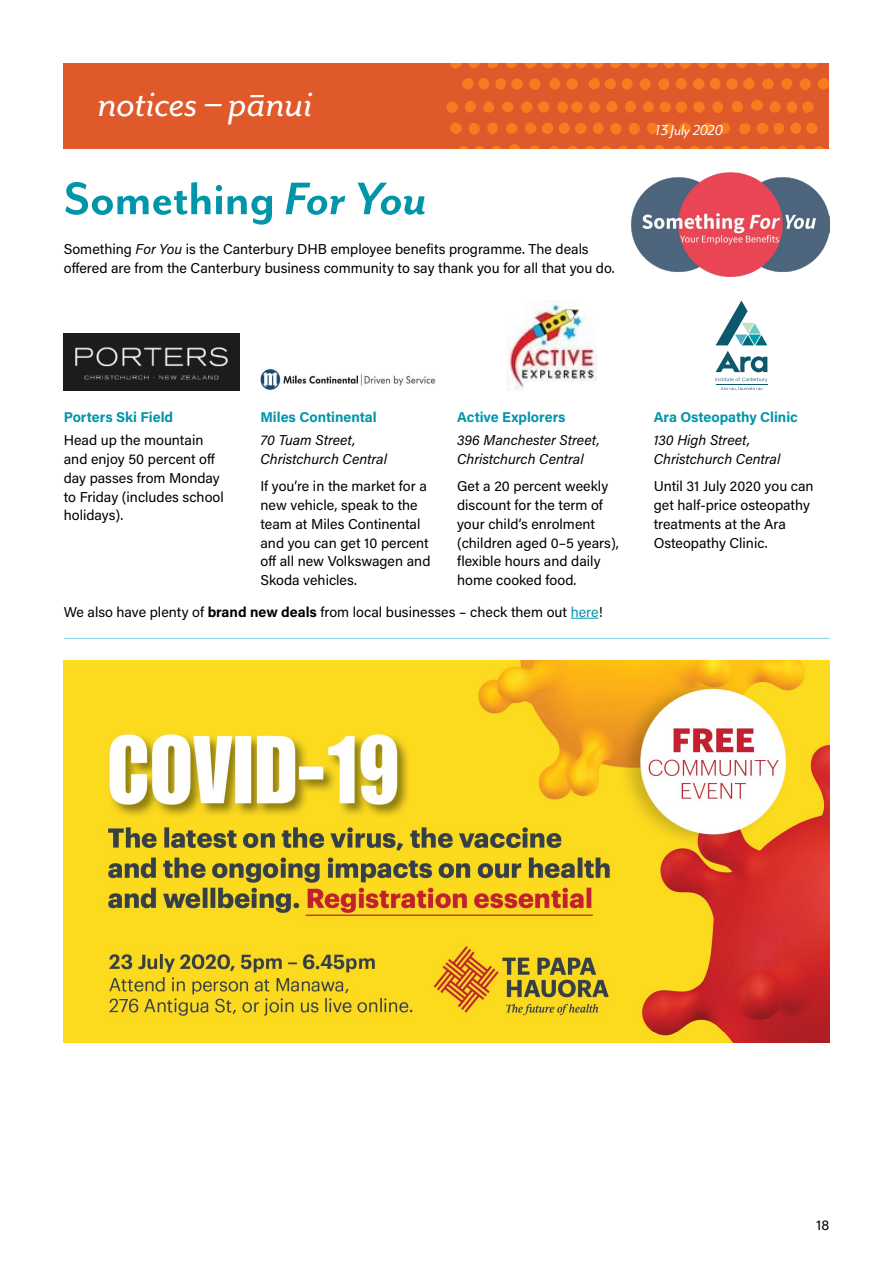
<style>
.page{position:relative;width:893px;height:1263px;background:#fff}
.page>*{position:absolute;margin:0;border:0;box-sizing:border-box;transform-origin:0 0}
.t1{font:700 52.5px "Mr Eaves San OT";letter-spacing:-.01em;color:#0095a9}
.t2{font:italic 43.5px "Mr Eaves San OT";letter-spacing:-.01em;color:#fff}
.t3{font:italic 16.5px "Mr Eaves San OT";letter-spacing:-.05em;color:#fff}
.t4{font:14.25px/18.8px "Acumin Pro";color:#000}
.t5{font:italic 14.25px/18.8px "Acumin Pro";color:#000}
.t6{font:700 14.25px "Acumin Pro";color:#0095a9}
.s1{font-style:italic}
.s2{font-weight:700}
.s3{color:#0095a9}
</style>
<div class="page">
<div style="left:64px;top:64px;width:765px;height:85px;background:#e0592a"></div>
<svg style="left:736px;top:64px;width:11px;height:4px"></svg>
<svg style="left:716px;top:64px;width:11px;height:5px"></svg>
<svg style="left:756px;top:64px;width:61px;height:5px"></svg>
<svg style="left:629px;top:64px;width:11px;height:4px"></svg>
<svg style="left:593px;top:64px;width:28px;height:5px"></svg>
<svg style="left:647px;top:64px;width:61px;height:5px"></svg>
<svg style="left:561px;top:64px;width:25px;height:5px"></svg>
<svg style="left:525px;top:64px;width:28px;height:5px"></svg>
<svg style="left:451px;top:64px;width:29px;height:5px"></svg>
<svg style="left:487px;top:64px;width:30px;height:4px"></svg>
<svg style="left:719px;top:122px;width:11px;height:12px"></svg>
<svg style="left:739px;top:122px;width:79px;height:13px"></svg>
<svg style="left:702px;top:123px;width:11px;height:11px"></svg>
<svg style="left:629px;top:123px;width:11px;height:12px"></svg>
<svg style="left:593px;top:122px;width:29px;height:13px"></svg>
<svg style="left:647px;top:122px;width:44px;height:12px"></svg>
<svg style="left:559px;top:122px;width:28px;height:12px"></svg>
<svg style="left:525px;top:122px;width:28px;height:12px"></svg>
<svg style="left:450px;top:122px;width:30px;height:13px"></svg>
<svg style="left:487px;top:123px;width:30px;height:11px"></svg>
<svg style="left:509px;top:144px;width:11px;height:5px"></svg>
<svg style="left:529px;top:145px;width:10px;height:4px"></svg>
<svg style="left:549px;top:146px;width:10px;height:3px"></svg>
<svg style="left:459px;top:145px;width:42px;height:4px"></svg>
<svg style="left:814px;top:146px;width:10px;height:3px"></svg>
<svg style="left:636px;top:145px;width:10px;height:4px"></svg>
<svg style="left:655px;top:145px;width:27px;height:4px"></svg>
<svg style="left:568px;top:145px;width:59px;height:4px"></svg>
<svg style="left:690px;top:146px;width:24px;height:3px"></svg>
<svg style="left:723px;top:146px;width:27px;height:3px"></svg>
<svg style="left:796px;top:145px;width:10px;height:4px"></svg>
<svg style="left:759px;top:146px;width:10px;height:3px"></svg>
<svg style="left:778px;top:146px;width:9px;height:3px"></svg>
<svg style="left:529px;top:78px;width:12px;height:12px"></svg>
<svg style="left:462px;top:78px;width:27px;height:12px"></svg>
<svg style="left:549px;top:78px;width:11px;height:12px"></svg>
<svg style="left:495px;top:78px;width:28px;height:12px"></svg>
<svg style="left:817px;top:78px;width:12px;height:12px"></svg>
<svg style="left:566px;top:78px;width:12px;height:12px"></svg>
<svg style="left:640px;top:78px;width:11px;height:12px"></svg>
<svg style="left:658px;top:78px;width:12px;height:12px"></svg>
<svg style="left:676px;top:78px;width:11px;height:12px"></svg>
<svg style="left:588px;top:78px;width:45px;height:12px"></svg>
<svg style="left:693px;top:78px;width:11px;height:12px"></svg>
<svg style="left:710px;top:78px;width:45px;height:12px"></svg>
<svg style="left:800px;top:78px;width:11px;height:12px"></svg>
<svg style="left:762px;top:78px;width:12px;height:11px"></svg>
<svg style="left:781px;top:78px;width:11px;height:12px"></svg>
<svg style="left:751px;top:99px;width:12px;height:12px"></svg>
<svg style="left:732px;top:101px;width:11px;height:11px"></svg>
<svg style="left:712px;top:101px;width:11px;height:12px"></svg>
<svg style="left:770px;top:101px;width:44px;height:12px"></svg>
<svg style="left:625px;top:101px;width:11px;height:12px"></svg>
<svg style="left:606px;top:101px;width:12px;height:12px"></svg>
<svg style="left:589px;top:101px;width:11px;height:12px"></svg>
<svg style="left:643px;top:101px;width:62px;height:12px"></svg>
<svg style="left:557px;top:101px;width:26px;height:12px"></svg>
<svg style="left:521px;top:101px;width:29px;height:12px"></svg>
<svg style="left:446px;top:101px;width:30px;height:12px"></svg>
<svg style="left:502px;top:102px;width:12px;height:11px"></svg>
<svg style="left:483px;top:101px;width:11px;height:12px"></svg>
<img style="left:631px;top:173px;width:198px;height:104px">
<svg style="left:571px;top:618px;width:28px;height:1px"></svg>
<img style="left:64px;top:334px;width:175px;height:56px">
<img style="left:260px;top:369px;width:175px;height:21px">
<img style="left:506px;top:300px;width:91px;height:90px">
<svg style="left:716px;top:300px;width:51px;height:45px"></svg>
<svg style="left:716px;top:351px;width:51px;height:39px"></svg>
<hr style="left:716px;top:384px;width:51px;height:1px;background:#0e586e">
<img style="left:64px;top:660px;width:765px;height:383px">
<hr style="left:64px;top:638px;width:766px;height:1px;background:#87d1e6">
<h2 class="t2" style="left:98px;top:80px;width:216px">notices – pa–nui</h2>
<h1 class="t1" style="left:64px;top:170px;width:365px">Something <span class="s1">For You</span></h1>
<p class="t4" style="left:64px;top:239px;width:552px">Something <span class="s1">For You</span> is the Canterbury DHB employee benefits programme. The deals offered are from the Canterbury business community to say thank you for all that you do.</p>
<p class="t3" style="left:654px;top:121px;width:71px">13 July 2020</p>
<p class="t6" style="left:64px;top:407px;width:111px">Porters Ski Field</p>
<p class="t4" style="left:64px;top:430px;width:162px">Head up the mountain and enjoy 50 percent off day passes from Monday to Friday (includes school holidays).</p>
<p class="t6" style="left:260px;top:407px;width:118px">Miles Continental</p>
<p class="t5" style="left:260px;top:430px;width:128px">70 Tuam Street,<br>Christchurch Central</p>
<p class="t4" style="left:260px;top:476px;width:172px">If you’re in the market for a new vehicle, speak to the team at Miles Continental and you can get 10 percent off all new Volkswagen and<br>Skoda vehicles.</p>
<p class="t6" style="left:457px;top:407px;width:110px">Active Explorers</p>
<p class="t5" style="left:457px;top:430px;width:144px">396 Manchester Street,<br>Christchurch Central</p>
<p class="t4" style="left:457px;top:476px;width:163px">Get a 20 percent weekly discount for the term of your child’s enrolment (children aged 0–5 years), flexible hours and daily home cooked food.</p>
<p class="t4" style="left:64px;top:602px;width:541px">We also have plenty of <span class="s2">brand new deals</span> from local businesses – check them out <span class="s3">here</span>!</p>
<p class="t6" style="left:654px;top:407px;width:146px">Ara Osteopathy Clinic</p>
<p class="t5" style="left:654px;top:430px;width:128px">130 High Street,<br>Christchurch Central</p>
<p class="t4" style="left:654px;top:476px;width:161px">Until 31 July 2020 you can get half-price osteopathy treatments at the Ara<br>Osteopathy Clinic.</p>
<p class="t4" style="left:816px;top:1215px;width:15px">18</p>
</div>
